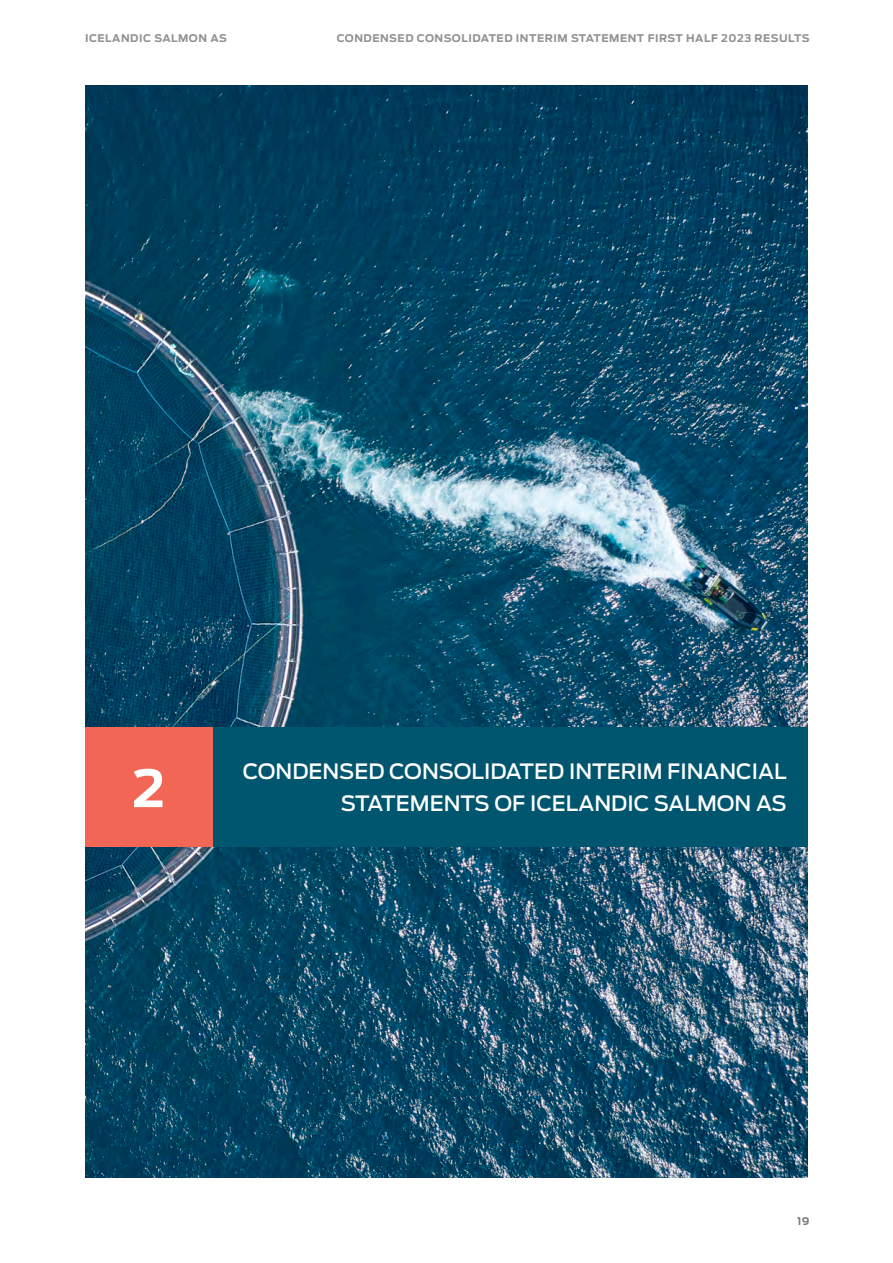
<style>
.page{position:relative;width:893px;height:1263px;background:#fff}
.page>*{position:absolute;margin:0;border:0;box-sizing:border-box;transform-origin:0 0}
.t1{font:700 51px "Ford Antenna";color:#fff}
.t2{font:500 21px "Ford Antenna";color:#fff}
.t3{font:700 10.5px "Ford Antenna";letter-spacing:.05em;color:#929090}
.t4{font:700 10.5px "Ford Antenna";color:#7d7a7a}
</style>
<div class="page">
<img style="left:85px;top:85px;width:723px;height:1093px">
<div style="left:213px;top:727px;width:595px;height:119px;background:#00556f"></div>
<div style="left:85px;top:727px;width:128px;height:119px;background:#f26656"></div>
<p class="t3" style="left:85px;top:29px;width:143px">ICELANDIC SALMON AS</p>
<p class="t3" style="left:337px;top:29px;width:474px">CONDENSED CONSOLIDATED INTERIM STATEMENT FIRST HALF 2023 RESULTS</p>
<h1 class="t1" style="left:132px;top:742px;width:34px">2</h1>
<h2 class="t2" style="left:243px;top:753px;width:545px">CONDENSED CONSOLIDATED INTERIM FINANCIAL</h2>
<h2 class="t2" style="left:341px;top:785px;width:447px">STATEMENTS OF ICELANDIC SALMON AS</h2>
<p class="t4" style="left:797px;top:1211px;width:14px">19</p>
</div>
